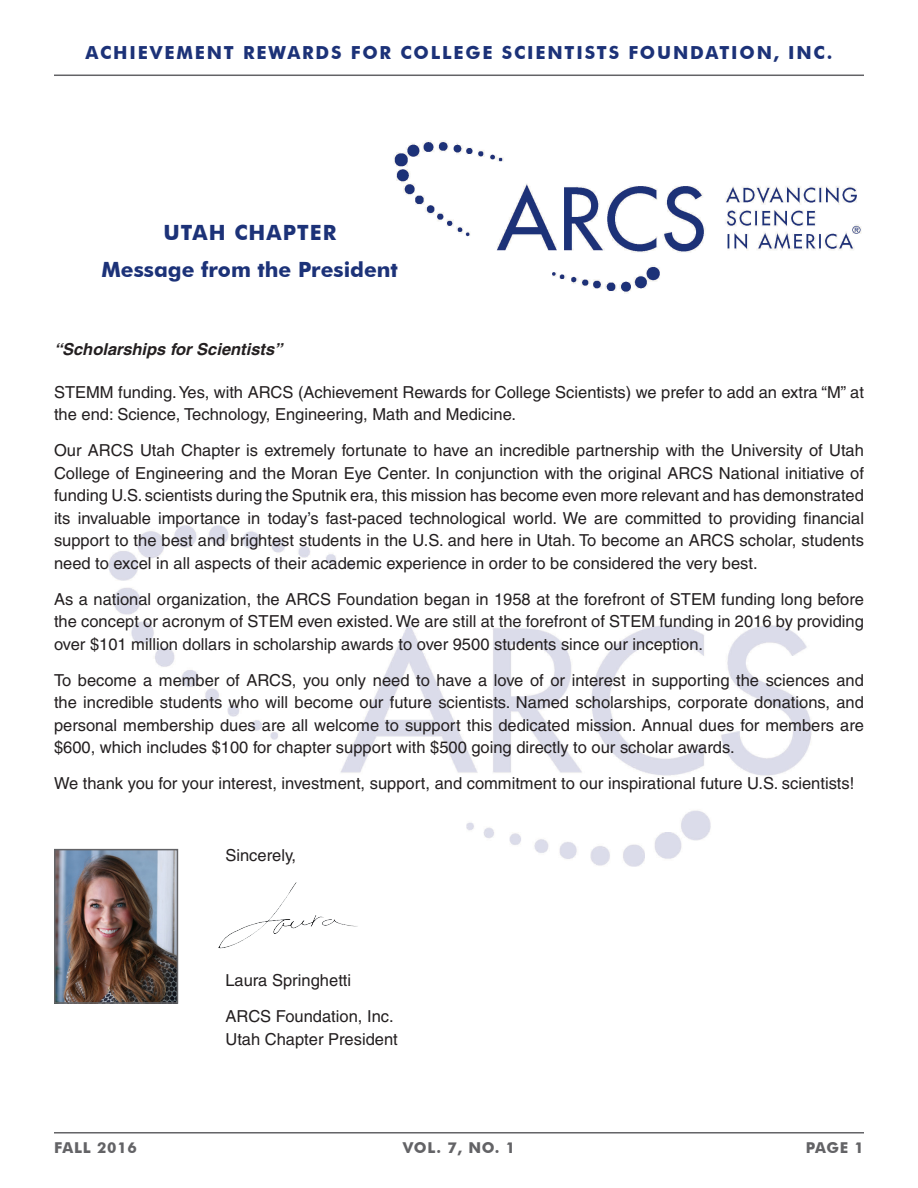
<style>
.page{position:relative;width:918px;height:1188px;background:#fff}
.page>*{position:absolute;margin:0;border:0;box-sizing:border-box;transform-origin:0 0}
.t1{font:700 21px "Futura BT";color:#1c3278}
.t2{font:700 21px "Futura BT";letter-spacing:.05em;color:#1c3278}
.t3{font:700 18px "Futura BT";letter-spacing:.1em;color:#1c3278}
.t4{font:16.5px/22.5px "Helvetica CE";color:#231f20;text-align:justify}
.t5{font:italic 700 16.5px "Helvetica CE";color:#231f20}
.t6{font:700 15px "Futura BT";letter-spacing:.05em;color:#636366}
</style>
<div class="page">
<img style="left:89px;top:525px;width:723px;height:363px">
<hr style="left:54px;top:75px;width:810px;height:1px;background:#636366">
<img style="left:394px;top:140px;width:468px;height:154px">
<img style="left:57px;top:852px;width:118px;height:149px">
<div style="left:54px;top:849px;width:124px;height:155px;border:2px solid #636366"></div>
<hr style="left:54px;top:1132px;width:810px;height:2px;background:#636366">
<img style="left:217px;top:880px;width:144px;height:69px">
<p class="t3" style="left:86px;top:42px;width:748px">ACHIEVEMENT REWARDS FOR COLLEGE SCIENTISTS FOUNDATION, INC.</p>
<p class="t2" style="left:163px;top:220px;width:174px">UTAH CHAPTER</p>
<p class="t1" style="left:101px;top:257px;width:298px">Message from the President</p>
<p class="t5" style="left:54px;top:339px;width:230px">“Scholarships for Scientists”</p>
<p class="t4" style="left:54px;top:380px;width:812px">STEMM funding. Yes, with ARCS (Achievement Rewards for College Scientists) we prefer to add an extra “M” at the end: Science, Technology, Engineering, Math and Medicine.</p>
<p class="t4" style="left:54px;top:439px;width:812px">Our ARCS Utah Chapter is extremely fortunate to have an incredible partnership with the University of Utah College of Engineering and the Moran Eye Center. In conjunction with the original ARCS National initiative of funding U.S. scientists during the Sputnik era, this mission has become even more relevant and has demonstrated its invaluable importance in today’s fast-paced technological world. We are committed to providing financial support to the best and brightest students in the U.S. and here in Utah. To become an ARCS scholar, students need to excel in all aspects of their academic experience in order to be considered the very best.</p>
<p class="t4" style="left:54px;top:587px;width:812px">As a national organization, the ARCS Foundation began in 1958 at the forefront of STEM funding long before the concept or acronym of STEM even existed. We are still at the forefront of STEM funding in 2016 by providing over $101 million dollars in scholarship awards to over 9500 students since our inception.</p>
<p class="t4" style="left:54px;top:668px;width:812px">To become a member of ARCS, you only need to have a love of or interest in supporting the sciences and the incredible students who will become our future scientists. Named scholarships, corporate donations, and personal membership dues are all welcome to support this dedicated mission. Annual dues for members are $600, which includes $100 for chapter support with $500 going directly to our scholar awards.</p>
<p class="t4" style="left:54px;top:772px;width:802px">We thank you for your interest, investment, support, and commitment to our inspirational future U.S. scientists!</p>
<p class="t4" style="left:225px;top:844px;width:72px">Sincerely,</p>
<p class="t4" style="left:225px;top:969px;width:127px">Laura Springhetti</p>
<p class="t4" style="left:225px;top:1005px;width:170px">ARCS Foundation, Inc.</p>
<p class="t4" style="left:225px;top:1028px;width:174px">Utah Chapter President</p>
<p class="t6" style="left:54px;top:1139px;width:84px">FALL 2016</p>
<p class="t6" style="left:403px;top:1139px;width:114px">VOL. 7, NO. 1</p>
<p class="t6" style="left:806px;top:1139px;width:60px">PAGE 1</p>
</div>
